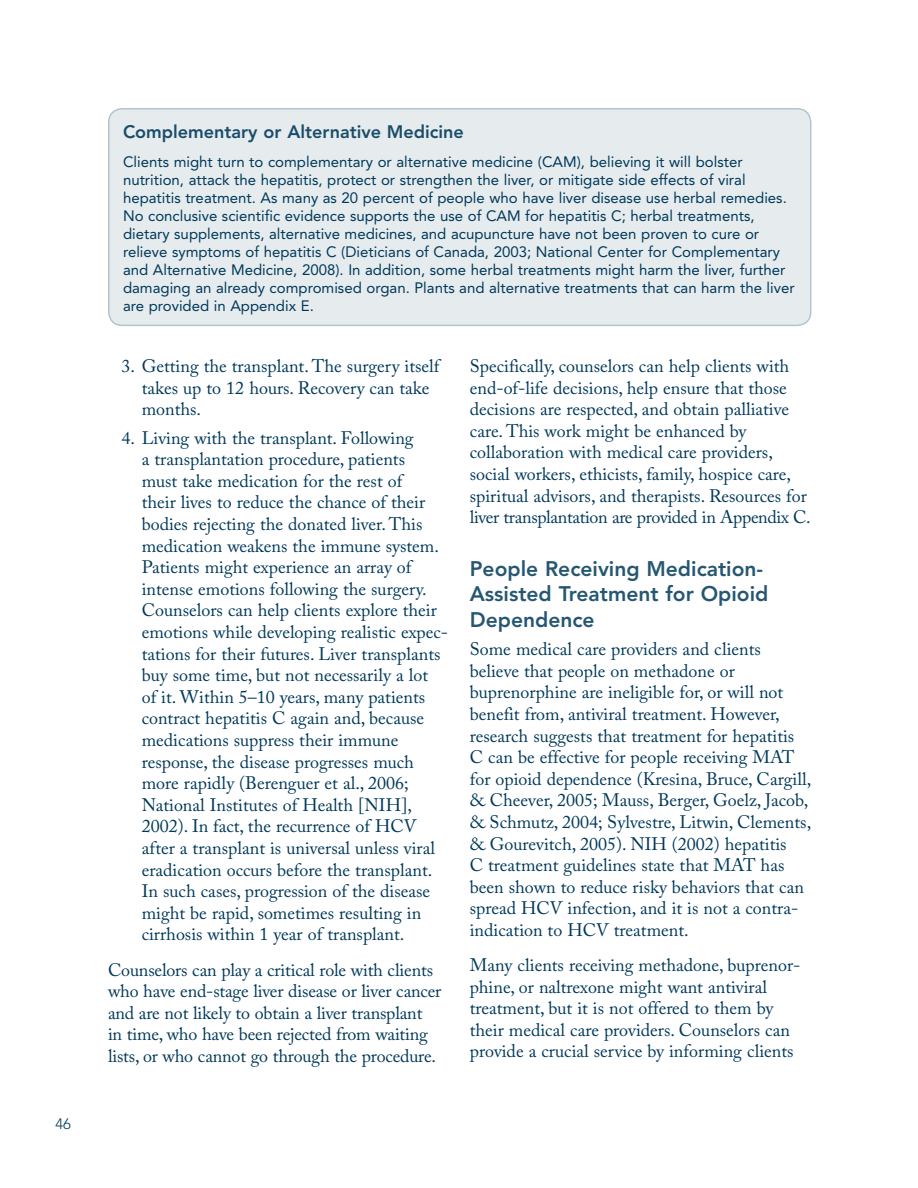
<style>
.page{position:relative;width:918px;height:1188px;background:#fff}
.page>*{position:absolute;margin:0;border:0;box-sizing:border-box;transform-origin:0 0}
.t1{font:800 21px/25.5px "Avenir LT Std";color:#265772}
.t2{font:18px/21.6px "Adobe Caslon Pro";color:#00395a}
.t3{font:800 18px "Avenir LT Std";color:#1a4d6a}
.t4{font:15px/18px "Avenir LT Std";color:#00395a}
.t5{font:300 15px "Avenir LT Std";color:#00395a}
</style>
<div class="page">
<div style="left:109px;top:109px;width:702px;height:216px;background:#e6ebee;border-radius:14px"></div>
<div style="left:108px;top:108px;width:704px;height:218px;border:2px solid #b3c4cd;border-radius:14px"></div>
<p class="t5" style="left:56px;top:1115px;width:17px">46</p>
<p class="t3" style="left:123px;top:121px;width:342px">complementary or Alternative medicine</p>
<p class="t4" style="left:123px;top:153px;width:673px">Clients might turn to complementary or alternative medicine (CAM), believing it will bolster nutrition, attack the hepatitis, protect or strengthen the liver, or mitigate side effects of viral hepatitis treatment. As many as 20 percent of people who have liver disease use herbal remedies.<br>No conclusive scientific evidence supports the use of CAM for hepatitis C; herbal treatments, dietary supplements, alternative medicines, and acupuncture have not been proven to cure or relieve symptoms of hepatitis C (Dieticians of Canada, 2003; National Center for Complementary and Alternative Medicine, 2008). In addition, some herbal treatments might harm the liver, further damaging an already compromised organ. Plants and alternative treatments that can harm the liver are provided in Appendix E.</p>
<p class="t2" style="left:142px;top:355px;width:299px;text-indent:-20px">3. Getting the transplant. The surgery itself takes up to 12 hours. Recovery can take months.</p>
<p class="t2" style="left:142px;top:427px;width:307px;text-indent:-20px">4. Living with the transplant. Following<br>a transplantation procedure, patients<br>must take medication for the rest of<br>their lives to reduce the chance of their bodies rejecting the donated liver. This medication weakens the immune system.<br>Patients might experience an array of intense emotions following the surgery.<br>Counselors can help clients explore their emotions while developing realistic expec&shy;tations for their futures. Liver transplants buy some time, but not necessarily a lot<br>of it. Within 5–10 years, many patients contract hepatitis C again and, because medications suppress their immune response, the disease progresses much more rapidly (Berenguer et al., 2006; National Institutes of Health [NIH], 2002). In fact, the recurrence of HCV after a transplant is universal unless viral eradication occurs before the transplant.<br>In such cases, progression of the disease might be rapid, sometimes resulting in cirrhosis within 1 year of transplant.</p>
<p class="t2" style="left:108px;top:959px;width:335px">Counselors can play a critical role with clients who have end-stage liver disease or liver cancer and are not likely to obtain a liver transplant<br>in time, who have been rejected from waiting lists, or who cannot go through the procedure.</p>
<p class="t2" style="left:470px;top:355px;width:343px">Specifically, counselors can help clients with end-of-life decisions, help ensure that those decisions are respected, and obtain palliative care. This work might be enhanced by collaboration with medical care providers, social workers, ethicists, family, hospice care, spiritual advisors, and therapists. Resources for liver transplantation are provided in Appendix C.</p>
<p class="t1" style="left:470px;top:556px;width:300px">people receiving medication-<br>Assisted Treatment for opioid<br>Dependence</p>
<p class="t2" style="left:470px;top:638px;width:343px">Some medical care providers and clients believe that people on methadone or buprenorphine are ineligible for, or will not benefit from, antiviral treatment. However, research suggests that treatment for hepatitis C can be effective for people receiving MAT for opioid dependence (Kresina, Bruce, Cargill, &amp; Cheever, 2005; Mauss, Berger, Goelz, Jacob, &amp; Schmutz, 2004; Sylvestre, Litwin, Clements, &amp; Gourevitch, 2005). NIH (2002) hepatitis<br>C treatment guidelines state that MAT has been shown to reduce risky behaviors that can spread HCV infection, and it is not a contra&shy;indication to HCV treatment.</p>
<p class="t2" style="left:470px;top:954px;width:331px">Many clients receiving methadone, buprenor&shy;phine, or naltrexone might want antiviral treatment, but it is not offered to them by their medical care providers. Counselors can provide a crucial service by informing clients</p>
</div>
